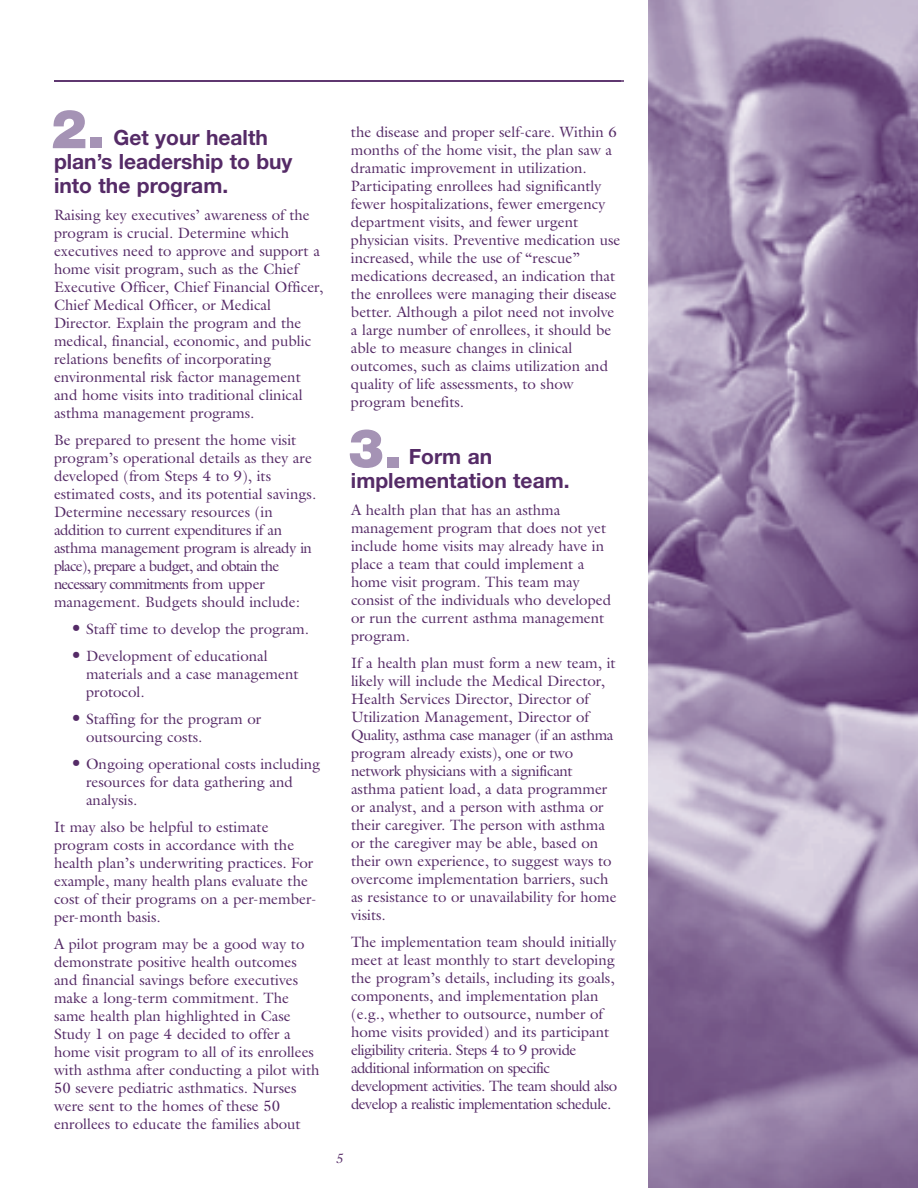
<style>
.page{position:relative;width:918px;height:1188px;background:#fff}
.page>*{position:absolute;margin:0;border:0;box-sizing:border-box;transform-origin:0 0}
.t1{font:900 54px "Helvetica Neue";color:#a593b5}
.t2{font:700 21px/24px "Helvetica Neue";color:#552b67}
.t3{font:15px/18px "Galliard";color:#552b67}
.t4{font:italic 13.5px "Galliard";color:#552b67}
.s1{font-weight:700;font-size:18px}
</style>
<div class="page">
<img style="left:648px;top:0;width:270px;height:1188px">
<hr style="left:54px;top:80px;width:570px;height:2px;background:#552b67">
<h1 class="t1" style="left:51px;top:110px;width:56px">2.</h1>
<h2 class="t2" style="left:54px;top:128px;width:240px;text-indent:60px">Get your health plan’s leadership to buy into the program.</h2>
<p class="t3" style="left:54px;top:206px;width:271px">Raising key executives’ awareness of the program is crucial. Determine which executives need to approve and support a home visit program, such as the Chief Executive Officer, Chief Financial Officer, Chief Medical Officer, or Medical Director. Explain the program and the medical, financial, economic, and public relations benefits of incorporating environmental risk factor management and home visits into traditional clinical asthma management programs.</p>
<p class="t3" style="left:54px;top:431px;width:264px">Be prepared to present the home visit program’s operational details as they are developed (from Steps 4 to 9), its estimated costs, and its potential savings.<br>Determine necessary resources (in addition to current expenditures if an asthma management program is already in place), prepare a budget, and obtain the necessary commitments from upper management. Budgets should include:</p>
<p class="t3" style="left:72px;top:620px;width:239px"><span class="s1">•</span> Staff time to develop the program.</p>
<p class="t3" style="left:86px;top:647px;width:214px;text-indent:-14px"><span class="s1">•</span> Development of educational materials and a case management protocol.</p>
<p class="t3" style="left:86px;top:710px;width:177px;text-indent:-14px"><span class="s1">•</span> Staffing for the program or outsourcing costs.</p>
<p class="t3" style="left:86px;top:755px;width:236px;text-indent:-14px"><span class="s1">•</span> Ongoing operational costs including resources for data gathering and analysis.</p>
<p class="t3" style="left:54px;top:818px;width:264px">It may also be helpful to estimate program costs in accordance with the health plan’s underwriting practices. For example, many health plans evaluate the cost of their programs on a per-member&shy;per-month basis.</p>
<p class="t3" style="left:54px;top:935px;width:267px">A pilot program may be a good way to demonstrate positive health outcomes and financial savings before executives make a long-term commitment. The same health plan highlighted in Case Study 1 on page 4 decided to offer a home visit program to all of its enrollees with asthma after conducting a pilot with 50 severe pediatric asthmatics. Nurses were sent to the homes of these 50 enrollees to educate the families about</p>
<p class="t3" style="left:351px;top:123px;width:271px">the disease and proper self-care. Within 6 months of the home visit, the plan saw a dramatic improvement in utilization.<br>Participating enrollees had significantly fewer hospitalizations, fewer emergency department visits, and fewer urgent physician visits. Preventive medication use increased, while the use of “rescue” medications decreased, an indication that the enrollees were managing their disease better. Although a pilot need not involve a large number of enrollees, it should be able to measure changes in clinical outcomes, such as claims utilization and quality of life assessments, to show program benefits.</p>
<h2 class="t2" style="left:351px;top:446px;width:220px;text-indent:58px">Form an implementation team.</h2>
<p class="t3" style="left:351px;top:501px;width:262px">A health plan that has an asthma management program that does not yet include home visits may already have in place a team that could implement a home visit program. This team may consist of the individuals who developed or run the current asthma management program.</p>
<p class="t3" style="left:351px;top:654px;width:267px">If a health plan must form a new team, it likely will include the Medical Director, Health Services Director, Director of Utilization Management, Director of Quality, asthma case manager (if an asthma program already exists), one or two network physicians with a significant asthma patient load, a data programmer or analyst, and a person with asthma or their caregiver. The person with asthma or the caregiver may be able, based on their own experience, to suggest ways to overcome implementation barriers, such as resistance to or unavailability for home visits.</p>
<p class="t3" style="left:351px;top:933px;width:268px">The implementation team should initially meet at least monthly to start developing the program’s details, including its goals, components, and implementation plan (e.g., whether to outsource, number of home visits provided) and its participant eligibility criteria. Steps 4 to 9 provide additional information on specific development activities. The team should also develop a realistic implementation schedule.</p>
<h1 class="t1" style="left:348px;top:429px;width:56px">3.</h1>
<p class="t4" style="left:336px;top:1151px;width:9px">5</p>
</div>
